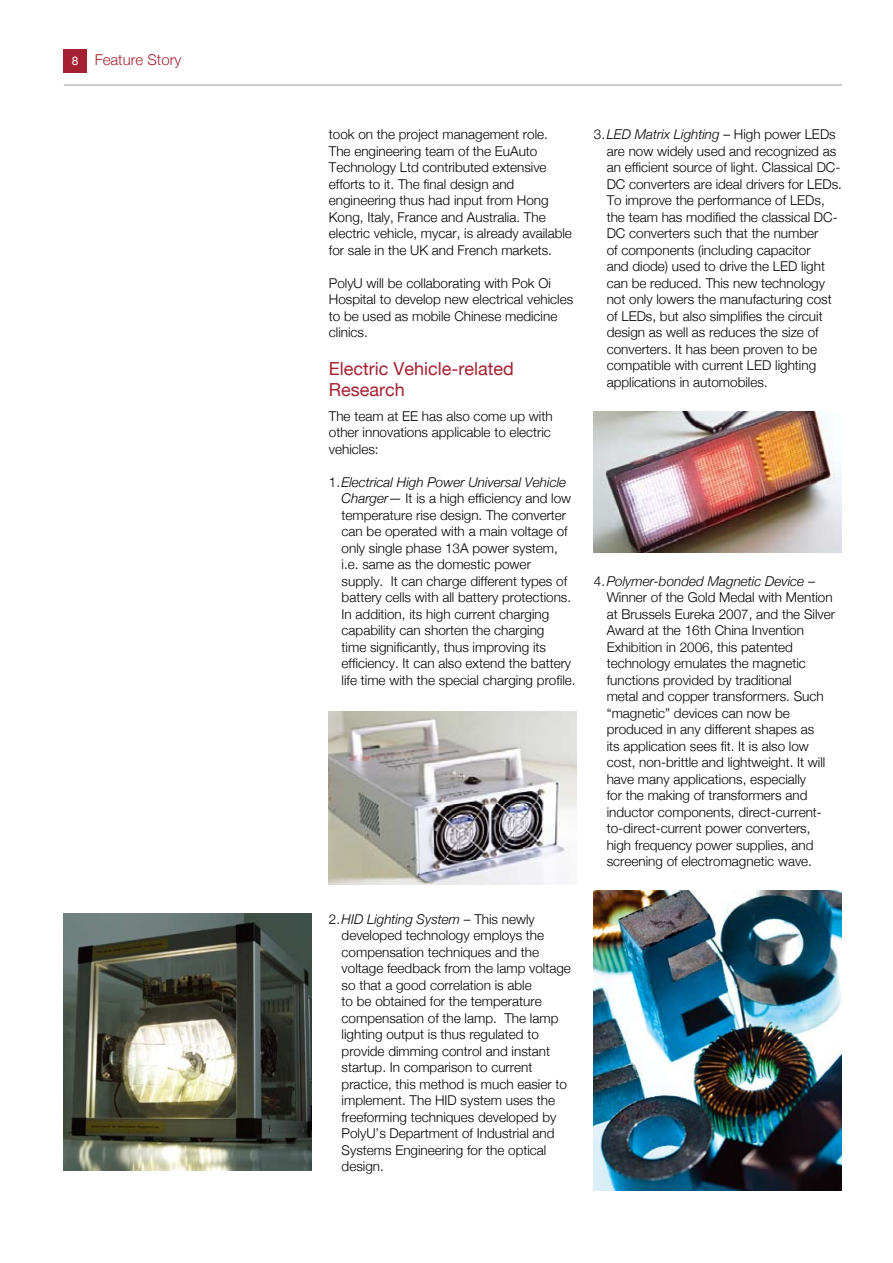
<style>
.page{position:relative;width:893px;height:1263px;background:#fff}
.page>*{position:absolute;margin:0;border:0;box-sizing:border-box;transform-origin:0 0}
.t1{font:18px/21px "Helvetica Neue";color:#a52131}
.t2{font:300 15px "Helvetica Neue";color:#a52131}
.t3{font:300 13.5px/16.5px "Helvetica Neue";color:#000}
.s1{font-weight:400;font-size:12px;color:#fff}
.s2{font-style:italic}
</style>
<div class="page">
<hr style="left:64px;top:85px;width:778px;height:1px;background:#9f9fa0">
<div style="left:64px;top:49px;width:23px;height:23px;background:#a52131"></div>
<img style="left:64px;top:913px;width:248px;height:257px">
<img style="left:329px;top:712px;width:248px;height:173px">
<img style="left:594px;top:890px;width:248px;height:301px">
<img style="left:594px;top:411px;width:248px;height:142px">
<p class="t2" style="left:72px;top:51px;width:102px"><span class="s1">8</span> Cove Story</p>
<p class="t2" style="left:95px;top:51px;width:88px">Feature Story</p>
<p class="t3" style="left:329px;top:126px;width:245px">took on the project management role.<br>The engineering team of the EuAuto Technology Ltd contributed extensive efforts to it. The final design and engineering thus had input from Hong Kong, Italy, France and Australia. The electric vehicle, mycar, is already available for sale in the UK and French markets.</p>
<p class="t3" style="left:329px;top:274px;width:246px">PolyU will be collaborating with Pok Oi<br>Hospital to develop new electrical vehicles to be used as mobile Chinese medicine clinics.</p>
<h1 class="t1" style="left:329px;top:357px;width:186px">Electric Vehicle-related<br>Research</h1>
<p class="t3" style="left:329px;top:407px;width:225px">The team at EE has also come up with other innovations applicable to electric vehicles:</p>
<p class="t3" style="left:342px;top:473px;width:236px;text-indent:-13px">1.<span class="s2">Electrical High Power Universal Vehicle Charger</span>— It is a high efficiency and low temperature rise design. The converter can be operated with a main voltage of only single phase 13A power system, i.e. same as the domestic power supply. It can charge different types of battery cells with all battery protections.<br>In addition, its high current charging capability can shorten the charging<br>time significantly, thus improving its efficiency. It can also extend the battery life time with the special charging profile.</p>
<p class="t3" style="left:342px;top:910px;width:231px;text-indent:-13px">2.<span class="s2">HID Lighting System</span> – This newly developed technology employs the compensation techniques and the voltage feedback from the lamp voltage so that a good correlation is able<br>to be obtained for the temperature compensation of the lamp. The lamp lighting output is thus regulated to provide dimming control and instant startup. In comparison to current practice, this method is much easier to implement. The HID system uses the freeforming techniques developed by PolyU’s Department of Industrial and Systems Engineering for the optical design.</p>
<p class="t3" style="left:607px;top:126px;width:237px;text-indent:-13px">3.<span class="s2">LED Matrix Lighting</span> – High power LEDs are now widely used and recognized as an efficient source of light. Classical DC-DC converters are ideal drivers for LEDs.<br>To improve the performance of LEDs, the team has modified the classical DC-DC converters such that the number<br>of components (including capacitor<br>and diode) used to drive the LED light can be reduced. This new technology not only lowers the manufacturing cost of LEDs, but also simplifies the circuit design as well as reduces the size of converters. It has been proven to be compatible with current LED lighting applications in automobiles.</p>
<p class="t3" style="left:607px;top:572px;width:230px;text-indent:-13px">4.<span class="s2">Polymer-bonded Magnetic Device</span> – Winner of the Gold Medal with Mention at Brussels Eureka 2007, and the Silver Award at the 16th China Invention Exhibition in 2006, this patented technology emulates the magnetic functions provided by traditional<br>metal and copper transformers. Such “magnetic” devices can now be produced in any different shapes as<br>its application sees fit. It is also low cost, non-brittle and lightweight. It will have many applications, especially<br>for the making of transformers and inductor components, direct-current&shy;to-direct-current power converters, high frequency power supplies, and screening of electromagnetic wave.</p>
</div>
